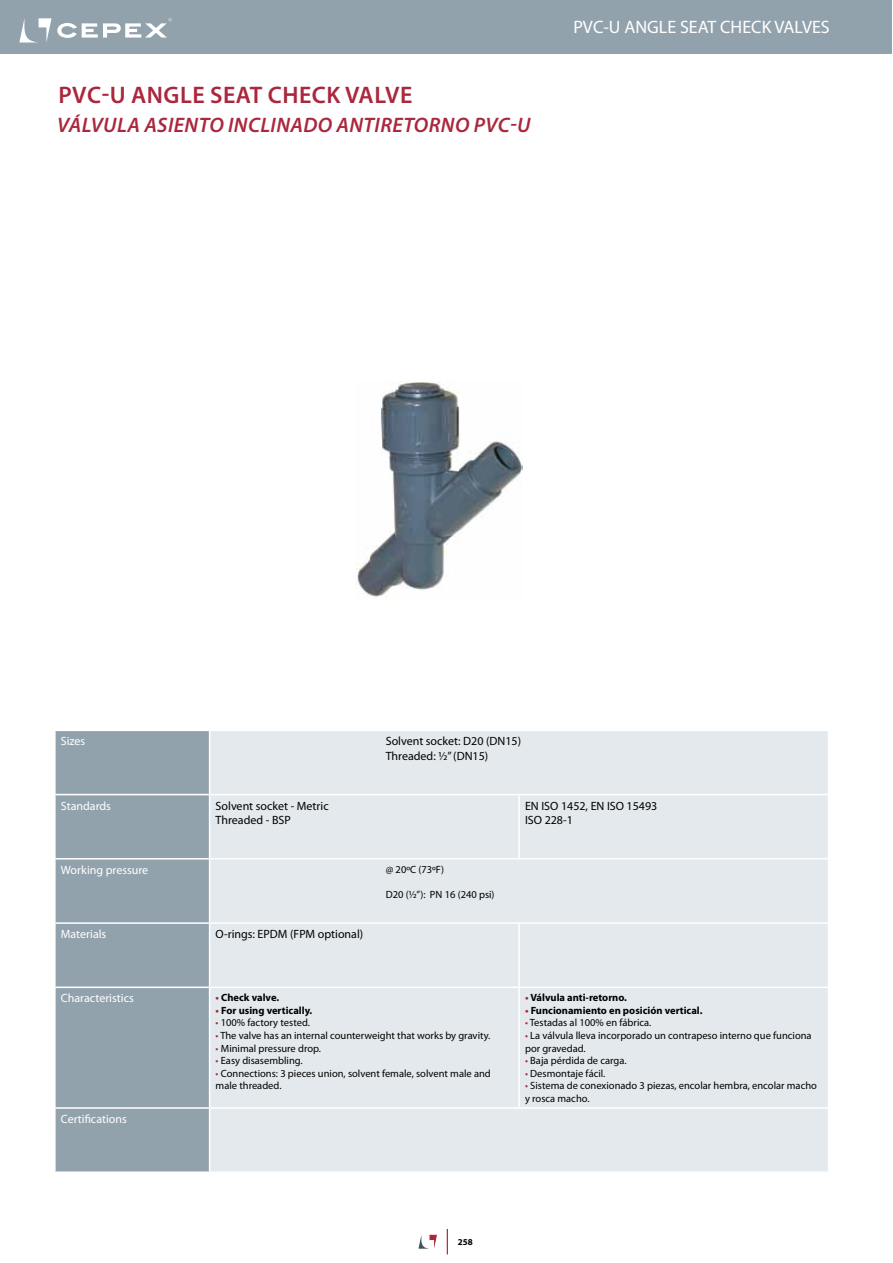
<style>
.page{position:relative;width:893px;height:1263px;background:#fff}
.page>*{position:absolute;margin:0;border:0;box-sizing:border-box;transform-origin:0 0}
.t1{font:600 24px "Myriad Pro";letter-spacing:.02em;color:#aa273d}
.t2{font:italic 600 21px "Myriad Pro";letter-spacing:.02em;color:#aa273d}
.t3{font:18px "Myriad Pro";color:#fff}
.t4{font:12px/14.4px "Myriad Pro";color:#000}
.t5{font:12px "Myriad Pro";color:#fff}
.t6{font:10.5px/12.6px "Myriad Pro";color:#000}
.t7{font:700 10.5px "Myriad Pro";color:#000}
.t8{font:700 9px "Myriad Pro";color:#000}
.s1{color:#aa273d}
</style>
<div class="page">
<div style="left:0;top:0;width:891px;height:54px;background:#92a2ac"></div>
<svg style="left:418px;top:1235px;width:19px;height:14px"></svg>
<svg style="left:447px;top:1229px;width:1px;height:25px"></svg>
<svg style="left:19px;top:18px;width:153px;height:25px"></svg>
<img style="left:355px;top:382px;width:168px;height:216px">
<div style="left:56px;top:731px;width:153px;height:440px;background:#92a2ac"></div>
<div style="left:210px;top:731px;width:618px;height:440px;background:#e3e9ec"></div>
<hr style="left:54px;top:794px;width:156px;height:1px;background:#fff">
<hr style="left:210px;top:794px;width:309px;height:1px;background:#fff">
<hr style="left:519px;top:794px;width:310px;height:1px;background:#fff">
<hr style="left:518px;top:795px;width:2px;height:63px;background:#fff">
<hr style="left:54px;top:858px;width:156px;height:1px;background:#fff">
<hr style="left:210px;top:858px;width:309px;height:1px;background:#fff">
<hr style="left:519px;top:858px;width:310px;height:1px;background:#fff">
<hr style="left:54px;top:922px;width:156px;height:2px;background:#fff">
<hr style="left:210px;top:922px;width:309px;height:2px;background:#fff">
<hr style="left:519px;top:922px;width:310px;height:2px;background:#fff">
<hr style="left:518px;top:924px;width:2px;height:62px;background:#fff">
<hr style="left:54px;top:986px;width:156px;height:2px;background:#fff">
<hr style="left:210px;top:986px;width:309px;height:2px;background:#fff">
<hr style="left:519px;top:986px;width:310px;height:2px;background:#fff">
<hr style="left:518px;top:988px;width:2px;height:119px;background:#fff">
<hr style="left:54px;top:1107px;width:156px;height:2px;background:#fff">
<hr style="left:210px;top:1107px;width:309px;height:2px;background:#fff">
<hr style="left:519px;top:1107px;width:310px;height:2px;background:#fff">
<h1 class="t1" style="left:58px;top:80px;width:355px">PVC-U ANGLE SEAT CHECK VALVE</h1>
<h2 class="t2" style="left:57px;top:111px;width:474px">VÁLVULA ASIENTO INCLINADO ANTIRETORNO PVC-U</h2>
<h3 class="t3" style="left:573px;top:16px;width:258px">PVC-U ANGLE SEAT CHECK VALVES</h3>
<p class="t5" style="left:61px;top:734px;width:26px">Sizes</p>
<p class="t4" style="left:386px;top:734px;width:137px">Solvent socket: D20 (DN15)<br>Threaded: ½” (DN15)</p>
<p class="t5" style="left:61px;top:798px;width:52px">Standards</p>
<p class="t4" style="left:216px;top:798px;width:115px">Solvent socket - Metric<br>Threaded - BSP</p>
<p class="t4" style="left:525px;top:798px;width:134px">EN ISO 1452, EN ISO 15493<br>ISO 228-1</p>
<p class="t5" style="left:61px;top:862px;width:89px">Working pressure</p>
<p class="t6" style="left:386px;top:863px;width:60px">@ 20ºC (73ºF)</p>
<p class="t6" style="left:386px;top:888px;width:110px">D20 (½”): PN 16 (240 psi)</p>
<p class="t5" style="left:61px;top:927px;width:47px">Materials</p>
<p class="t4" style="left:216px;top:927px;width:149px">O-rings: EPDM (FPM optional)</p>
<p class="t5" style="left:61px;top:991px;width:74px">Characteristics</p>
<p class="t7" style="left:216px;top:991px;width:65px"><span class="s1">•</span> Check valve.</p>
<p class="t7" style="left:216px;top:1003px;width:98px"><span class="s1">•</span> For using vertically.</p>
<p class="t6" style="left:216px;top:1016px;width:96px"><span class="s1">•</span> 100% factory tested.</p>
<p class="t6" style="left:216px;top:1029px;width:276px"><span class="s1">•</span> The valve has an internal counterweight that works by gravity.</p>
<p class="t6" style="left:216px;top:1041px;width:107px"><span class="s1">•</span> Minimal pressure drop.</p>
<p class="t6" style="left:216px;top:1054px;width:89px"><span class="s1">•</span> Easy disasembling.</p>
<p class="t6" style="left:216px;top:1067px;width:277px"><span class="s1">•</span> Connections: 3 pieces union, solvent female, solvent male and male threaded.</p>
<p class="t5" style="left:61px;top:1111px;width:67px">Certifications</p>
<p class="t7" style="left:525px;top:991px;width:103px"><span class="s1">•</span> Válvula anti-retorno.</p>
<p class="t7" style="left:525px;top:1003px;width:179px"><span class="s1">•</span> Funcionamiento en posición vertical.</p>
<p class="t6" style="left:525px;top:1016px;width:128px"><span class="s1">•</span> Testadas al 100% en fábrica.</p>
<p class="t6" style="left:525px;top:1029px;width:288px"><span class="s1">•</span> La válvula lleva incorporado un contrapeso interno que funciona por gravedad.</p>
<p class="t6" style="left:525px;top:1054px;width:103px"><span class="s1">•</span> Baja pérdida de carga.</p>
<p class="t6" style="left:525px;top:1067px;width:82px"><span class="s1">•</span> Desmontaje fácil.</p>
<p class="t6" style="left:525px;top:1079px;width:293px"><span class="s1">•</span> Sistema de conexionado 3 piezas, encolar hembra, encolar macho y rosca macho.</p>
<p class="t8" style="left:458px;top:1236px;width:16px">258</p>
</div>
